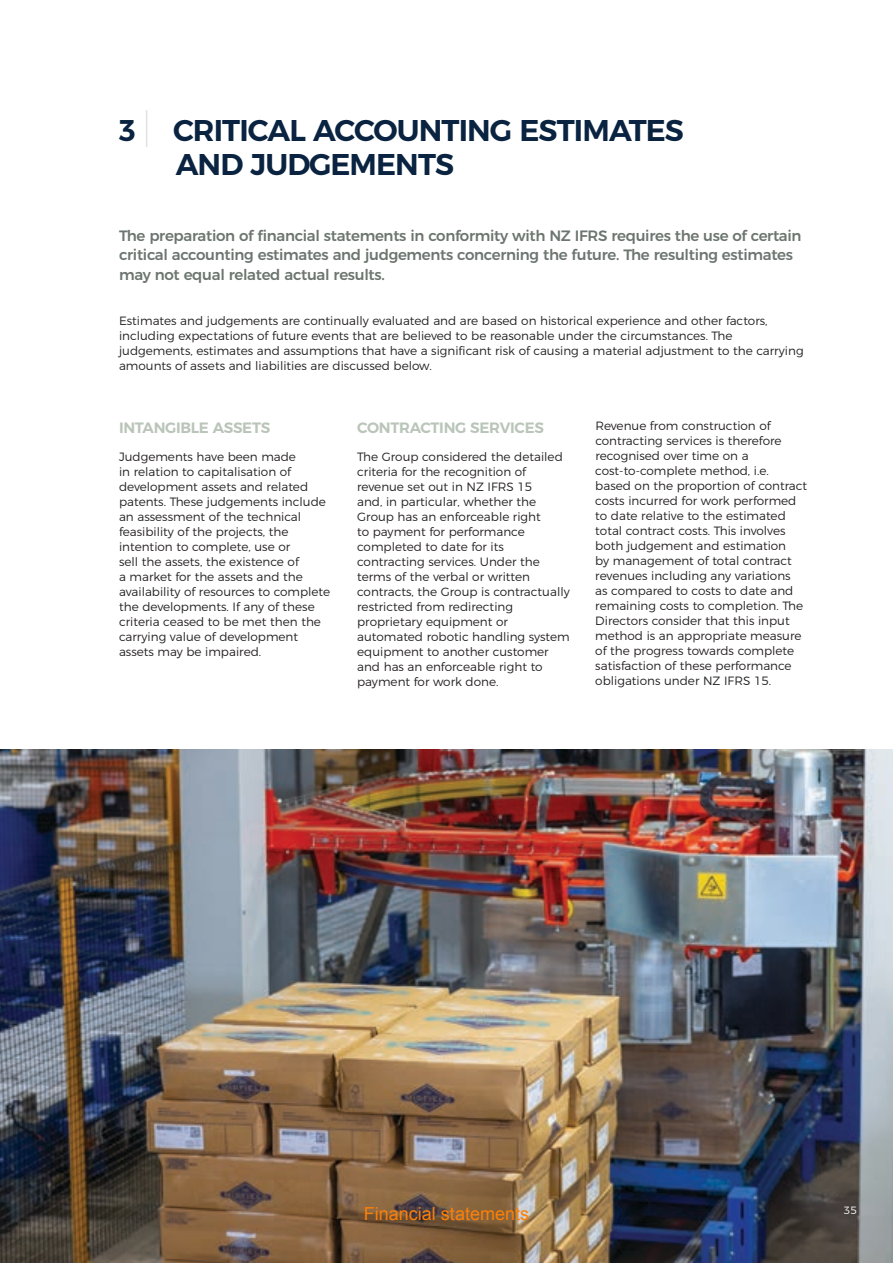
<style>
.page{position:relative;width:893px;height:1263px;background:#fff}
.page>*{position:absolute;margin:0;border:0;box-sizing:border-box;transform-origin:0 0}
.Heading_2{font:600 30px/34.5px "Montserrat";letter-spacing:-.03em;color:#092340}
.t1{font:18px "Arial";color:#fc8008}
.Stand{font:500 15px/19.5px "Montserrat";letter-spacing:-.02em;color:#6c7570}
.Heading_3{font:600 15px "Montserrat";letter-spacing:-.02em;color:#bac5ba}
.Body_Text{font:300 12px/15px "Montserrat";color:#231f20}
.t2{font:300 10.5px "Montserrat";color:#fff}
</style>
<div class="page">
<hr style="left:146px;top:110px;width:1px;height:37px;background:#e0e4df">
<img style="left:0;top:750px;width:893px;height:513px">
<p class="Heading_2" style="left:176px;top:110px;width:510px;text-indent:-57px">3 CRITICAL ACCOUNTING ESTIMATES<br>AND JUDGEMENTS</p>
<p class="Stand" style="left:119px;top:225px;width:684px">The preparation of financial statements in conformity with NZ IFRS requires the use of certain critical accounting estimates and judgements concerning the future. The resulting estimates may not equal related actual results.</p>
<p class="Body_Text" style="left:119px;top:312px;width:686px">Estimates and judgements are continually evaluated and are based on historical experience and other factors, including expectations of future events that are believed to be reasonable under the circumstances. The judgements, estimates and assumptions that have a significant risk of causing a material adjustment to the carrying amounts of assets and liabilities are discussed below.</p>
<p class="Heading_3" style="left:119px;top:416px;width:153px">INTANGIBLE ASSETS</p>
<p class="Body_Text" style="left:119px;top:448px;width:213px">Judgements have been made<br>in relation to capitalisation of development assets and related patents. These judgements include an assessment of the technical feasibility of the projects, the intention to complete, use or<br>sell the assets, the existence of<br>a market for the assets and the availability of resources to complete the developments. If any of these criteria ceased to be met then the carrying value of development assets may be impaired.</p>
<p class="Heading_3" style="left:357px;top:416px;width:188px">CONTRACTING SERVICES</p>
<p class="Body_Text" style="left:357px;top:448px;width:214px">The Group considered the detailed criteria for the recognition of revenue set out in NZ IFRS 15<br>and, in particular, whether the<br>Group has an enforceable right<br>to payment for performance completed to date for its contracting services. Under the terms of the verbal or written contracts, the Group is contractually restricted from redirecting proprietary equipment or automated robotic handling system equipment to another customer and has an enforceable right to payment for work done.</p>
<p class="Body_Text" style="left:595px;top:417px;width:213px">Revenue from construction of contracting services is therefore recognised over time on a cost‑to‑complete method, i.e. based on the proportion of contract costs incurred for work performed to date relative to the estimated total contract costs. This involves both judgement and estimation<br>by management of total contract revenues including any variations<br>as compared to costs to date and remaining costs to completion. The<br>Directors consider that this input method is an appropriate measure of the progress towards complete satisfaction of these performance obligations under NZ IFRS 15.</p>
<h2 class="t1" style="left:364px;top:1201px;width:167px">Financial statements</h2>
<p class="t2" style="left:844px;top:1202px;width:14px">35</p>
</div>
